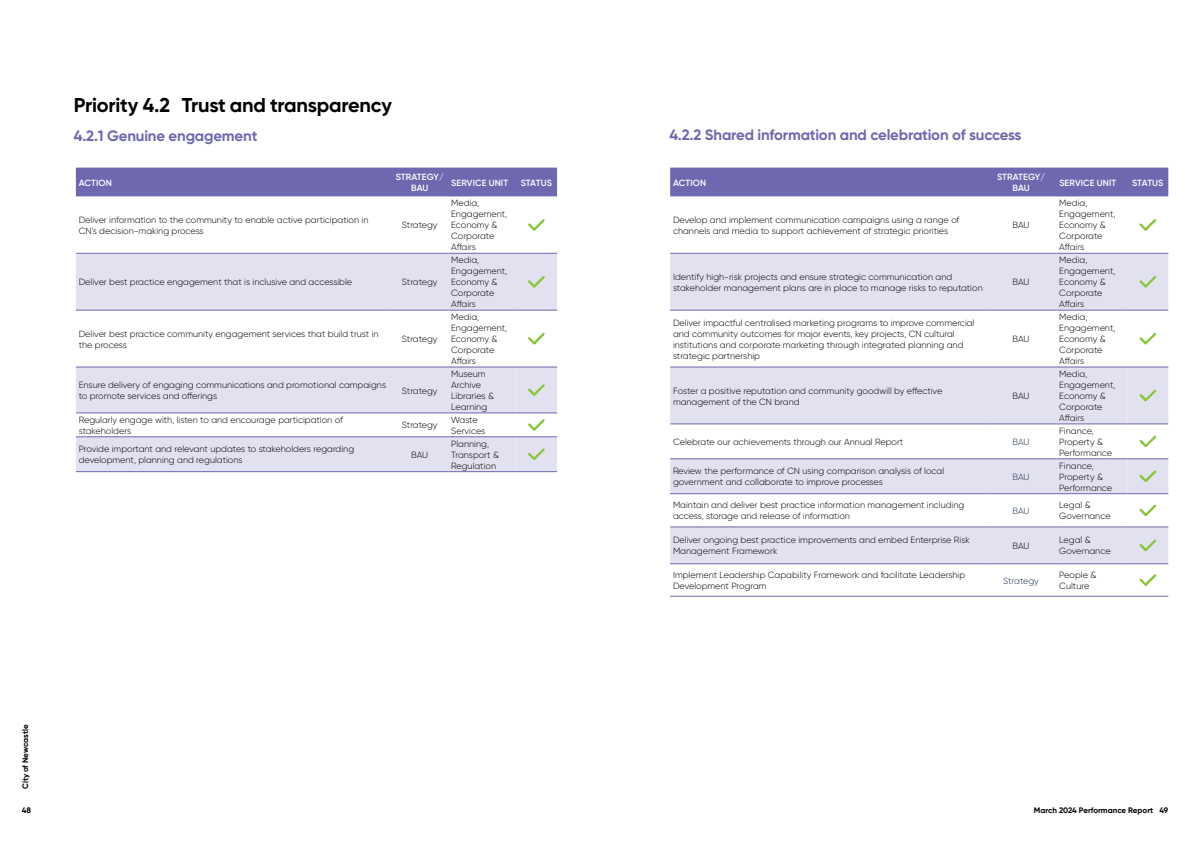
<style>
.page{position:relative;width:1191px;height:842px;background:#fff}
.page>*{position:absolute;margin:0;border:0;box-sizing:border-box;transform-origin:0 0}
.t1{font:700 20px "Gilroy";letter-spacing:-.01em;color:#000}
.t2{font:700 15px "Gilroy";letter-spacing:-.01em;color:#6d68af}
.t3{font:300 9px/11px "Gilroy";color:#000}
.t4{font:600 9px/11px "Gilroy";letter-spacing:.01em;color:#fff;text-align:center}
.t5{font:300 9px "Gilroy";color:#21344c}
.t6{font:700 8px "Gilroy";color:#000}
</style>
<div class="page">
<div style="left:76px;top:168px;width:481px;height:28px;background:#6d68af"></div>
<svg style="left:76px;top:254px;width:481px;height:217px;fill:#e2e1ef"></svg>
<hr style="left:515px;top:310px;width:42px;height:1px;background:#6d68af">
<hr style="left:76px;top:253px;width:315px;height:1px;background:#6d68af">
<hr style="left:391px;top:253px;width:57px;height:1px;background:#6d68af">
<hr style="left:448px;top:253px;width:67px;height:1px;background:#6d68af">
<hr style="left:76px;top:310px;width:315px;height:1px;background:#6d68af">
<hr style="left:391px;top:310px;width:57px;height:1px;background:#6d68af">
<hr style="left:448px;top:310px;width:67px;height:1px;background:#6d68af">
<hr style="left:76px;top:367px;width:315px;height:1px;background:#6d68af">
<hr style="left:391px;top:367px;width:57px;height:1px;background:#6d68af">
<hr style="left:448px;top:367px;width:67px;height:1px;background:#6d68af">
<hr style="left:76px;top:437px;width:315px;height:1px;background:#6d68af">
<hr style="left:391px;top:437px;width:57px;height:1px;background:#6d68af">
<hr style="left:448px;top:437px;width:67px;height:1px;background:#6d68af">
<hr style="left:76px;top:413px;width:315px;height:1px;background:#6d68af">
<hr style="left:391px;top:413px;width:57px;height:1px;background:#6d68af">
<hr style="left:448px;top:413px;width:67px;height:1px;background:#6d68af">
<hr style="left:76px;top:471px;width:315px;height:1px;background:#6d68af">
<hr style="left:391px;top:471px;width:57px;height:1px;background:#6d68af">
<hr style="left:448px;top:471px;width:67px;height:1px;background:#6d68af">
<hr style="left:515px;top:253px;width:42px;height:1px;background:#6d68af">
<svg style="left:528px;top:219px;width:17px;height:12px"></svg>
<svg style="left:527px;top:272px;width:19px;height:19px"></svg>
<svg style="left:527px;top:329px;width:19px;height:19px"></svg>
<svg style="left:515px;top:367px;width:42px;height:105px"></svg>
<div style="left:670px;top:168px;width:498px;height:28px;background:#6d68af"></div>
<svg style="left:670px;top:254px;width:498px;height:310px;fill:#e2e1ef"></svg>
<hr style="left:1127px;top:310px;width:41px;height:1px;background:#6d68af">
<hr style="left:670px;top:253px;width:315px;height:1px;background:#6d68af">
<hr style="left:985px;top:253px;width:71px;height:1px;background:#6d68af">
<hr style="left:1056px;top:253px;width:71px;height:1px;background:#6d68af">
<hr style="left:670px;top:310px;width:315px;height:1px;background:#6d68af">
<hr style="left:985px;top:310px;width:71px;height:1px;background:#6d68af">
<hr style="left:1056px;top:310px;width:71px;height:1px;background:#6d68af">
<hr style="left:670px;top:367px;width:315px;height:1px;background:#6d68af">
<hr style="left:985px;top:367px;width:71px;height:1px;background:#6d68af">
<hr style="left:1056px;top:367px;width:71px;height:1px;background:#6d68af">
<hr style="left:670px;top:459px;width:315px;height:1px;background:#6d68af">
<hr style="left:985px;top:459px;width:71px;height:1px;background:#6d68af">
<hr style="left:1056px;top:459px;width:71px;height:1px;background:#6d68af">
<hr style="left:670px;top:527px;width:315px;height:1px;background:#6d68af">
<hr style="left:985px;top:527px;width:71px;height:1px;background:#6d68af">
<hr style="left:1056px;top:527px;width:71px;height:1px;background:#6d68af">
<hr style="left:1127px;top:527px;width:41px;height:1px;background:#6d68af">
<hr style="left:670px;top:564px;width:315px;height:1px;background:#6d68af">
<hr style="left:985px;top:564px;width:71px;height:1px;background:#6d68af">
<hr style="left:1056px;top:564px;width:71px;height:1px;background:#6d68af">
<hr style="left:1127px;top:564px;width:41px;height:1px;background:#6d68af">
<hr style="left:670px;top:596px;width:315px;height:1px;background:#6d68af">
<hr style="left:985px;top:596px;width:71px;height:1px;background:#6d68af">
<hr style="left:1056px;top:596px;width:71px;height:1px;background:#6d68af">
<hr style="left:1127px;top:596px;width:41px;height:1px;background:#6d68af">
<hr style="left:670px;top:424px;width:315px;height:1px;background:#6d68af">
<hr style="left:985px;top:424px;width:71px;height:1px;background:#6d68af">
<hr style="left:1056px;top:424px;width:71px;height:1px;background:#6d68af">
<hr style="left:670px;top:493px;width:315px;height:1px;background:#6d68af">
<hr style="left:985px;top:493px;width:71px;height:1px;background:#6d68af">
<hr style="left:1056px;top:493px;width:71px;height:1px;background:#6d68af">
<hr style="left:1127px;top:253px;width:41px;height:1px;background:#6d68af">
<svg style="left:1139px;top:219px;width:18px;height:12px"></svg>
<svg style="left:1138px;top:272px;width:19px;height:19px"></svg>
<svg style="left:1138px;top:329px;width:19px;height:19px"></svg>
<svg style="left:1127px;top:367px;width:41px;height:127px"></svg>
<svg style="left:1138px;top:501px;width:19px;height:19px"></svg>
<svg style="left:1138px;top:536px;width:19px;height:19px"></svg>
<svg style="left:1139px;top:574px;width:18px;height:12px"></svg>
<h1 class="t1" style="left:74px;top:92px;width:319px">Priority 4.2 Trust and transparency</h1>
<h2 class="t2" style="left:74px;top:126px;width:185px">4.2.1 Genuine engagement</h2>
<h2 class="t2" style="left:669px;top:126px;width:353px">4.2.2 Shared information and celebration of success</h2>
<p class="t4" style="left:79px;top:177px;width:35px">ACTION</p>
<p class="t4" style="left:396px;top:171px;width:49px">STRATEGY/<br>BAU</p>
<p class="t4" style="left:451px;top:177px;width:58px">SERVICE UNIT</p>
<p class="t4" style="left:521px;top:177px;width:33px">STATUS</p>
<p class="t3" style="left:79px;top:214px;width:291px">Deliver information to the community to enable active participation in<br>CN's decision-making process</p>
<p class="t3" style="left:402px;top:220px;width:37px">Strategy</p>
<p class="t4" style="left:673px;top:177px;width:35px">ACTION</p>
<p class="t4" style="left:997px;top:171px;width:49px">STRATEGY/<br>BAU</p>
<p class="t4" style="left:1059px;top:177px;width:58px">SERVICE UNIT</p>
<p class="t4" style="left:1132px;top:177px;width:33px">STATUS</p>
<p class="t3" style="left:673px;top:214px;width:288px">Develop and implement communication campaigns using a range of channels and media to support achievement of strategic priorities</p>
<p class="t3" style="left:1012px;top:220px;width:19px">BAU</p>
<p class="t3" style="left:451px;top:198px;width:58px">Media,<br>Engagement,<br>Economy &amp;<br>Corporate<br>Affairs</p>
<p class="t3" style="left:1059px;top:198px;width:58px">Media,<br>Engagement,<br>Economy &amp;<br>Corporate<br>Affairs</p>
<p class="t3" style="left:79px;top:277px;width:275px">Deliver best practice engagement that is inclusive and accessible</p>
<p class="t3" style="left:402px;top:277px;width:37px">Strategy</p>
<p class="t3" style="left:79px;top:328px;width:301px">Deliver best practice community engagement services that build trust in the process</p>
<p class="t3" style="left:402px;top:333px;width:37px">Strategy</p>
<p class="t3" style="left:79px;top:379px;width:309px">Ensure delivery of engaging communications and promotional campaigns to promote services and offerings</p>
<p class="t3" style="left:402px;top:385px;width:37px">Strategy</p>
<p class="t3" style="left:451px;top:255px;width:58px">Media,<br>Engagement,<br>Economy &amp;<br>Corporate<br>Affairs</p>
<p class="t3" style="left:451px;top:311px;width:58px">Media,<br>Engagement,<br>Economy &amp;<br>Corporate<br>Affairs</p>
<p class="t3" style="left:451px;top:368px;width:44px">Museum<br>Archive<br>Libraries &amp;<br>Learning</p>
<p class="t3" style="left:79px;top:414px;width:266px">Regularly engage with, listen to and encourage participation of stakeholders</p>
<p class="t3" style="left:402px;top:420px;width:37px">Strategy</p>
<p class="t3" style="left:451px;top:414px;width:36px">Waste<br>Services</p>
<p class="t3" style="left:79px;top:444px;width:277px">Provide important and relevant updates to stakeholders regarding development, planning and regulations</p>
<p class="t3" style="left:411px;top:449px;width:19px">BAU</p>
<p class="t3" style="left:451px;top:438px;width:49px">Planning,<br>Transport &amp;<br>Regulation</p>
<p class="t3" style="left:673px;top:271px;width:311px">Identify high-risk projects and ensure strategic communication and stakeholder management plans are in place to manage risks to reputation</p>
<p class="t3" style="left:1012px;top:277px;width:19px">BAU</p>
<p class="t3" style="left:673px;top:317px;width:303px">Deliver impactful centralised marketing programs to improve commercial and community outcomes for major events, key projects, CN cultural institutions and corporate marketing through integrated planning and strategic partnership</p>
<p class="t3" style="left:1012px;top:333px;width:19px">BAU</p>
<p class="t3" style="left:673px;top:385px;width:271px">Foster a positive reputation and community goodwill by effective management of the CN brand</p>
<p class="t3" style="left:1012px;top:390px;width:19px">BAU</p>
<p class="t3" style="left:1059px;top:255px;width:58px">Media,<br>Engagement,<br>Economy &amp;<br>Corporate<br>Affairs</p>
<p class="t3" style="left:1059px;top:311px;width:58px">Media,<br>Engagement,<br>Economy &amp;<br>Corporate<br>Affairs</p>
<p class="t3" style="left:1059px;top:368px;width:58px">Media,<br>Engagement,<br>Economy &amp;<br>Corporate<br>Affairs</p>
<p class="t3" style="left:673px;top:436px;width:232px">Celebrate our achievements through our Annual Report</p>
<p class="t5" style="left:1012px;top:436px;width:19px">BAU</p>
<p class="t3" style="left:1059px;top:425px;width:54px">Finance,<br>Property &amp;<br>Performance</p>
<p class="t3" style="left:673px;top:466px;width:273px">Review the performance of CN using comparison analysis of local government and collaborate to improve processes</p>
<p class="t5" style="left:1012px;top:471px;width:19px">BAU</p>
<p class="t3" style="left:1059px;top:460px;width:54px">Finance,<br>Property &amp;<br>Performance</p>
<p class="t3" style="left:673px;top:500px;width:293px">Maintain and deliver best practice information management including access, storage and release of information</p>
<p class="t5" style="left:1012px;top:505px;width:19px">BAU</p>
<p class="t3" style="left:1059px;top:500px;width:53px">Legal &amp;<br>Governance</p>
<p class="t3" style="left:673px;top:535px;width:298px">Deliver ongoing best practice improvements and embed Enterprise Risk<br>Management Framework</p>
<p class="t3" style="left:1012px;top:540px;width:19px">BAU</p>
<p class="t3" style="left:1059px;top:535px;width:53px">Legal &amp;<br>Governance</p>
<p class="t3" style="left:673px;top:569px;width:294px">Implement Leadership Capability Framework and facilitate Leadership<br>Development Program</p>
<p class="t5" style="left:1003px;top:575px;width:37px">Strategy</p>
<p class="t3" style="left:1059px;top:569px;width:38px">People &amp;<br>Culture</p>
<p class="t6" style="left:20px;top:789px;width:66px;rotate:-90deg">City of Newcastle</p>
<p class="t6" style="left:22px;top:805px;width:11px">48</p>
<p class="t6" style="left:1034px;top:805px;width:136px">March 2024 Performance Report 49</p>
</div>
